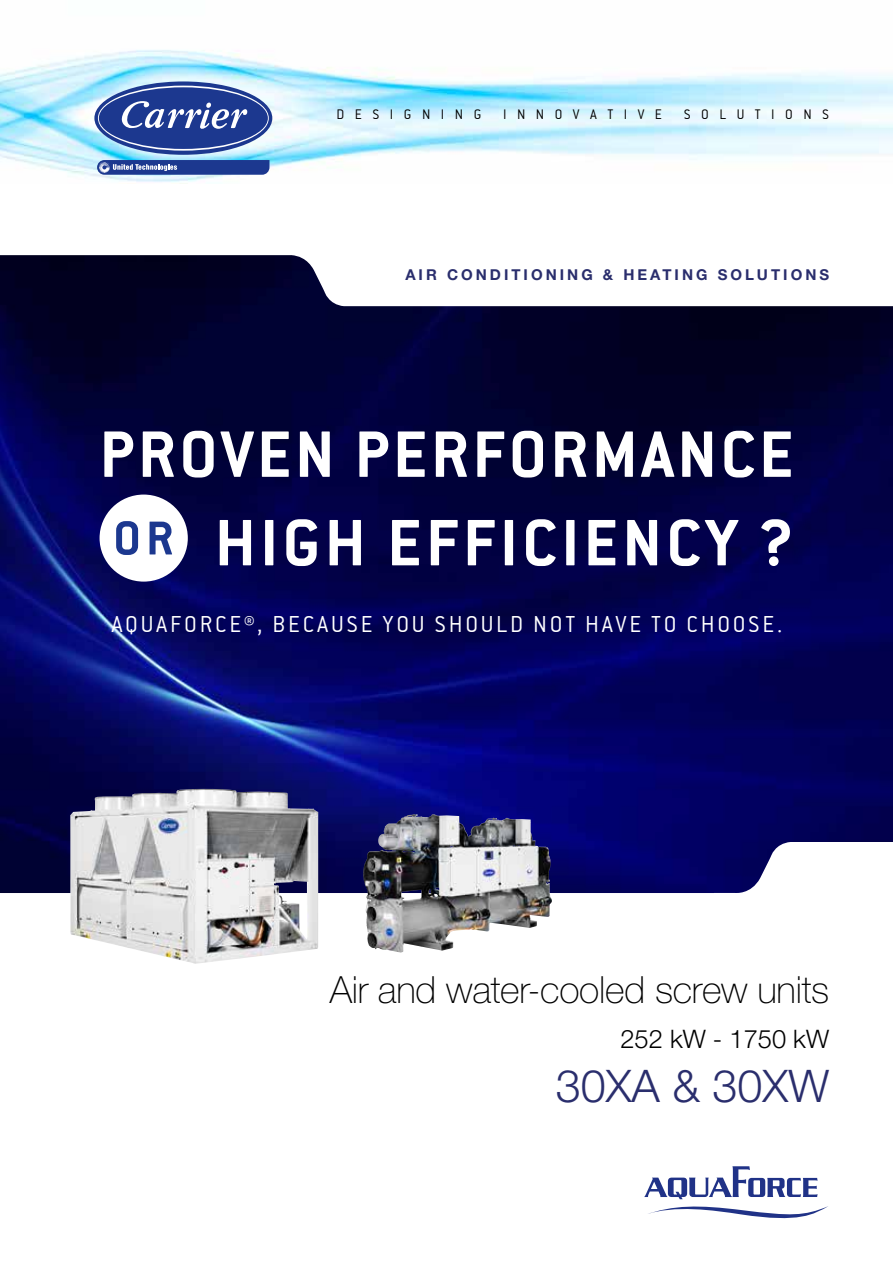
<style>
.page{position:relative;width:893px;height:1263px;background:#fff}
.page>*{position:absolute;margin:0;border:0;box-sizing:border-box;transform-origin:0 0}
.t1{font:72px/88.5px "Conduit ITCTT Bold";letter-spacing:.05em;color:#fff}
.t2{font:300 45px "Helvetica Neue LT Pro";color:#2a2e6d}
.t3{font:100 37.5px "Helvetica Neue LT Pro";letter-spacing:-.01em;color:#000}
.t4{font:300 25.5px "Helvetica Neue LT Pro";color:#000}
.t5{font:24.9px "Conduit ITCTT Light";letter-spacing:.11em;color:#fff}
.t6{font:700 15px "Helvetica Neue LT Pro";letter-spacing:.2em;color:#2a2e6d}
.t7{font:15px "Conduit ITCTT Light";letter-spacing:.7em;color:#000}
</style>
<div class="page">
<img style="left:0;top:255px;width:893px;height:639px">
<div style="left:100px;top:495px;width:88px;height:87px;background:#fff;border-radius:50%"></div>
<svg style="left:644px;top:1166px;width:184px;height:53px"></svg>
<img style="left:70px;top:789px;width:248px;height:175px">
<img style="left:363px;top:814px;width:104px;height:138px">
<img style="left:0;top:50px;width:893px;height:132px">
<svg style="left:94px;top:81px;width:178px;height:74px;background:#354f9c"></svg>
<svg style="left:98px;top:86px;width:171px;height:65px"></svg>
<div style="left:99px;top:87px;width:169px;height:62px;background:#1c388f;border-radius:50%"></div>
<svg style="left:121px;top:101px;width:126px;height:28px"></svg>
<svg style="left:97px;top:160px;width:172px;height:15px;background:#38519d"></svg>
<p class="t7" style="left:336px;top:105px;width:146px">DESIGNING</p>
<p class="t7" style="left:503px;top:105px;width:161px">INNOVATIVE</p>
<p class="t7" style="left:684px;top:105px;width:147px">SOLUTIONS</p>
<p class="t6" style="left:405px;top:265px;width:270px">AIR CONDITIONING &amp; HEATING</p>
<p class="t6" style="left:718px;top:265px;width:66px">SOLUTION</p>
<p class="t6" style="left:819px;top:265px;width:11px">S</p>
<h1 class="t1" style="left:100px;top:408px;width:695px">PROVEN PERFORMANCE<br><sup>OR</sup> HIGH EFFICIENCY ?</h1>
<p class="t5" style="left:111px;top:609px;width:673px">AQUAFORCE®, BECAUSE YOU SHOULD NOT HAVE TO CHOOSE.</p>
<h3 class="t3" style="left:330px;top:967px;width:501px">Air and water-cooled screw units</h3>
<p class="t4" style="left:620px;top:1023px;width:210px">252 kW - 1750 kW</p>
<h2 class="t2" style="left:556px;top:1058px;width:275px">30XA &amp; 30XW</h2>
</div>
